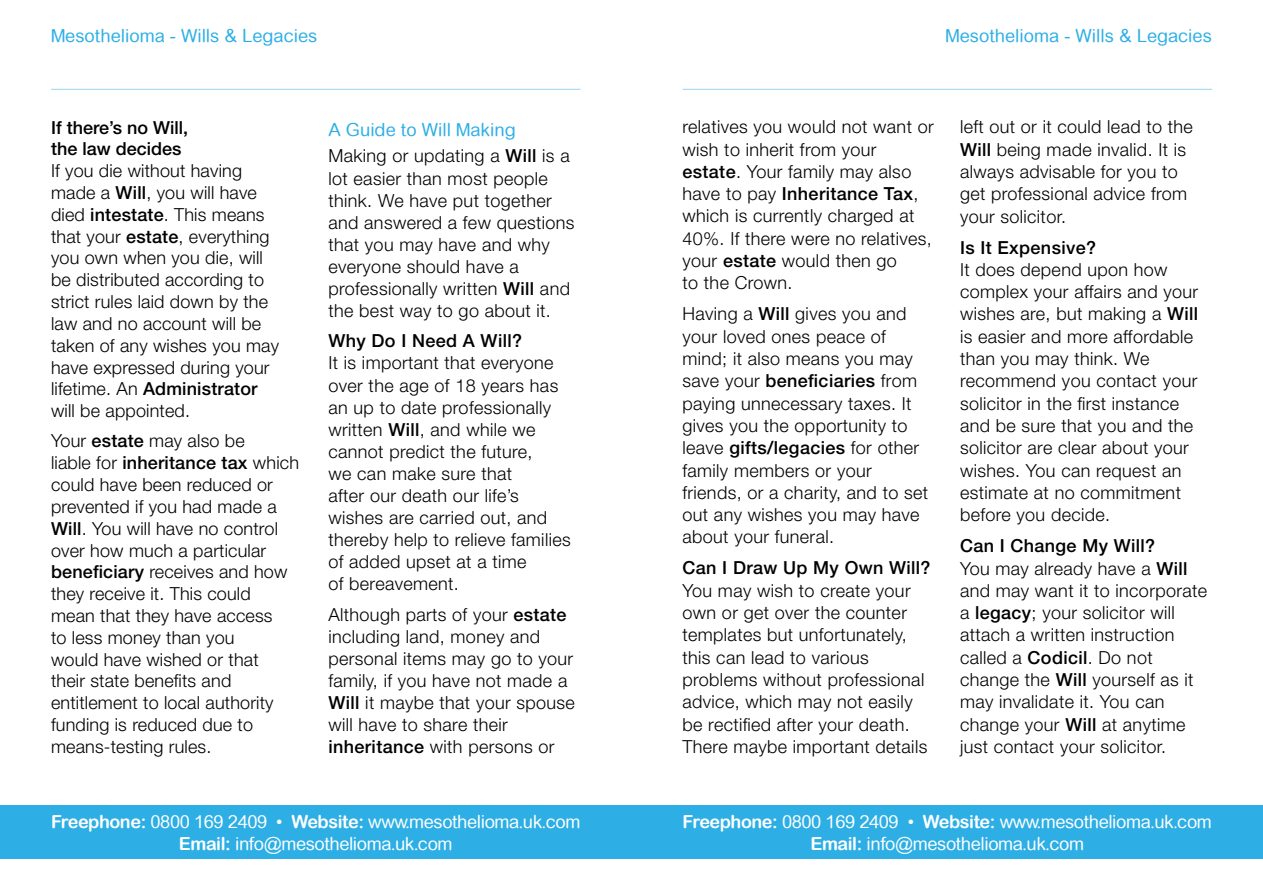
<style>
.page{position:relative;width:1263px;height:893px;background:#fff}
.page>*{position:absolute;margin:0;border:0;box-sizing:border-box;transform-origin:0 0}
.t1{font:300 18px/22.4px "Helvetica Neue LT";letter-spacing:.02em;color:#000}
.t2{font:18px/21.8px "Arial Rounded MT";letter-spacing:-.025em;color:#fff;text-align:center}
.t3{font:18px "Arial Rounded MT";color:#2dafe6}
.t4{font:500 18px "Helvetica Neue LT";letter-spacing:.02em;color:#000}
.t5{font:500 18px/21.8px "Helvetica Neue LT";color:#000}
.s1{font-weight:500}
.s2{font-family:"Arial Rounded MT Bold"}
</style>
<div class="page">
<hr style="left:51px;top:89px;width:529px;height:1px;background:#9dd0f1">
<hr style="left:682px;top:89px;width:530px;height:1px;background:#9dd0f1">
<div style="left:631px;top:806px;width:632px;height:53px;background:#2dafe6"></div>
<div style="left:0;top:806px;width:631px;height:53px;background:#2dafe6"></div>
<p class="t3" style="left:51px;top:26px;width:268px">Mesothelioma - Wills &amp; Legacies</p>
<p class="t3" style="left:945px;top:26px;width:268px">Mesothelioma - Wills &amp; Legacies</p>
<p class="t5" style="left:51px;top:116px;width:139px">If there’s no Will, the law decides</p>
<p class="t1" style="left:51px;top:159px;width:230px;line-height:21.8px">If you die without having made a <span class="s1">Will</span>, you will have died <span class="s1">intestate</span>. This means that your <span class="s1">estate</span>, everything you own when you die, will be distributed according to strict rules laid down by the law and no account will be taken of any wishes you may have expressed during your lifetime. An <span class="s1">Administrator </span>will be appointed.</p>
<p class="t1" style="left:51px;top:430px;width:249px;line-height:21.8px">Your <span class="s1">estate</span> may also be<br>liable for <span class="s1">inheritance tax</span> which could have been reduced or prevented if you had made a<br><span class="s1">Will</span>. You will have no control over how much a particular <span class="s1">beneficiary</span> receives and how they receive it. This could mean that they have access<br>to less money than you<br>would have wished or that<br>their state benefits and entitlement to local authority funding is reduced due to means-testing rules.</p>
<p class="t3" style="left:328px;top:119px;width:189px">A Guide to Will Making</p>
<p class="t1" style="left:328px;top:145px;width:248px">Making or updating a <span class="s1">Will</span> is a lot easier than most people think. We have put together and answered a few questions that you may have and why everyone should have a professionally written <span class="s1">Will</span> and the best way to go about it.</p>
<p class="t4" style="left:328px;top:330px;width:195px">Why Do I Need A Will?</p>
<p class="t1" style="left:328px;top:352px;width:244px">It is important that everyone over the age of 18 years has an up to date professionally written <span class="s1">Will</span>, and while we cannot predict the future,<br>we can make sure that<br>after our death our life’s wishes are carried out, and thereby help to relieve families of added upset at a time<br>of bereavement.</p>
<p class="t1" style="left:328px;top:603px;width:248px">Although parts of your <span class="s1">estate </span>including land, money and personal items may go to your family, if you have not made a<br><span class="s1">Will</span> it maybe that your spouse will have to share their <span class="s1">inheritance</span> with persons or</p>
<p class="t2" style="left:51px;top:811px;width:531px"><span class="s2">Freephone:</span> 0800 169 2409 • <span class="s2">Website:</span> www.mesothelioma.uk.com<br><span class="s2">Email:</span> info@mesothelioma.uk.com</p>
<p class="t1" style="left:682px;top:115px;width:253px">relatives you would not want or wish to inherit from your <span class="s1">estate</span>. Your family may also have to pay <span class="s1">Inheritance Tax</span>, which is currently charged at<br>40%. If there were no relatives, your <span class="s1">estate</span> would then go<br>to the Crown.</p>
<p class="t1" style="left:682px;top:302px;width:247px">Having a <span class="s1">Will</span> gives you and your loved ones peace of mind; it also means you may save your <span class="s1">beneficiaries</span> from paying unnecessary taxes. It gives you the opportunity to leave <span class="s1">gifts/legacies</span> for other family members or your friends, or a charity, and to set out any wishes you may have about your funeral.</p>
<p class="t4" style="left:682px;top:557px;width:250px">Can I Draw Up My Own Will?</p>
<p class="t1" style="left:682px;top:579px;width:246px">You may wish to create your own or get over the counter templates but unfortunately, this can lead to various problems without professional advice, which may not easily be rectified after your death.<br>There maybe important details</p>
<p class="t1" style="left:960px;top:115px;width:234px">left out or it could lead to the<br><span class="s1">Will</span> being made invalid. It is always advisable for you to get professional advice from your solicitor.</p>
<p class="t4" style="left:960px;top:236px;width:138px">Is It Expensive?</p>
<p class="t1" style="left:960px;top:258px;width:240px">It does depend upon how complex your affairs and your wishes are, but making a <span class="s1">Will </span>is easier and more affordable than you may think. We recommend you contact your solicitor in the first instance and be sure that you and the solicitor are clear about your wishes. You can request an estimate at no commitment before you decide.</p>
<p class="t1" style="left:960px;top:534px;width:249px"><span class="s1">Can I Change My Will?<br></span>You may already have a <span class="s1">Will </span>and may want it to incorporate a <span class="s1">legacy</span>; your solicitor will attach a written instruction called a <span class="s1">Codicil</span>. Do not change the <span class="s1">Will</span> yourself as it may invalidate it. You can change your <span class="s1">Will</span> at anytime just contact your solicitor.</p>
<p class="t2" style="left:682px;top:811px;width:531px"><span class="s2">Freephone:</span> 0800 169 2409 • <span class="s2">Website:</span> www.mesothelioma.uk.com<br><span class="s2">Email:</span> info@mesothelioma.uk.com</p>
</div>
